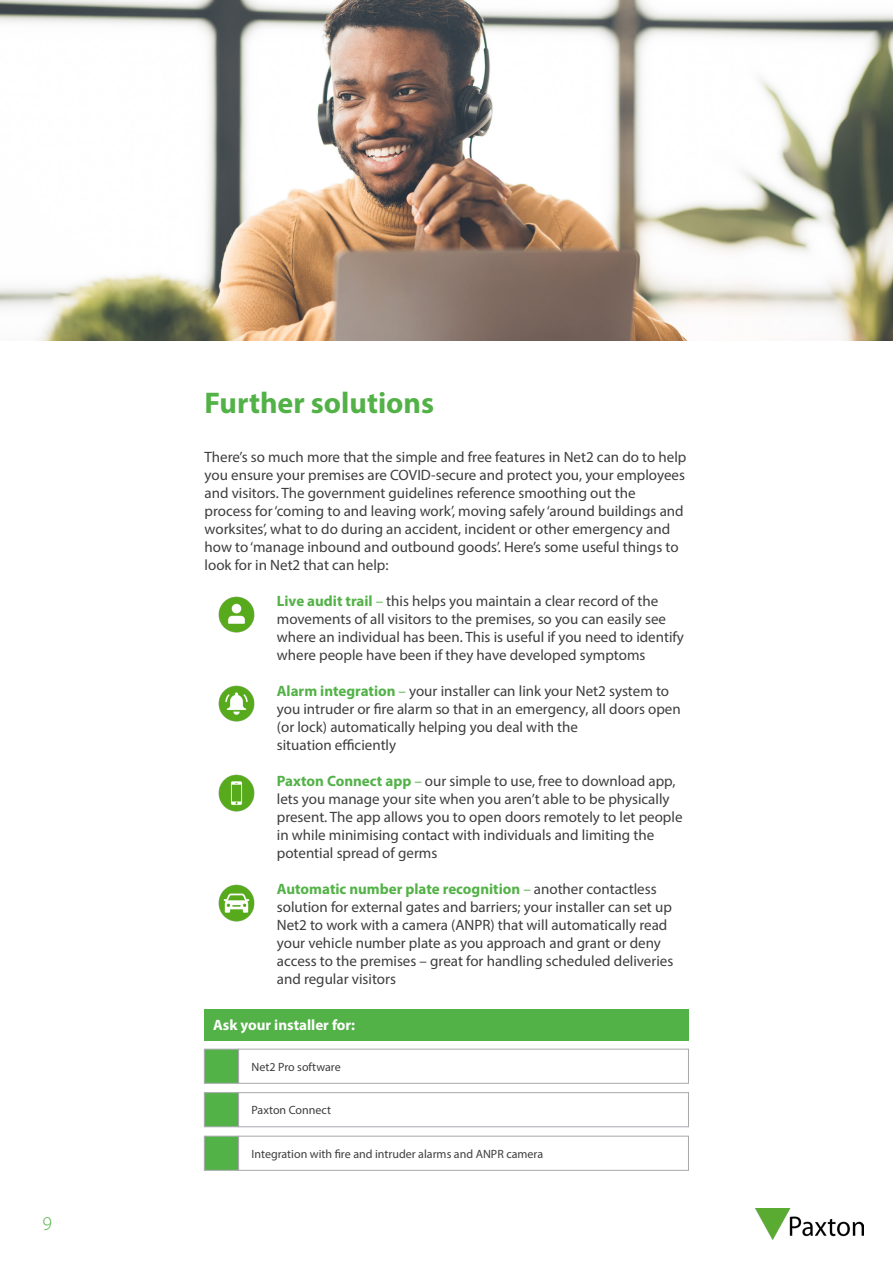
<style>
.page{position:relative;width:893px;height:1263px;background:#fff}
.page>*{position:absolute;margin:0;border:0;box-sizing:border-box;transform-origin:0 0}
.t1{font:700 30px "Myriad Pro";color:#53b247}
.t2{font:300 19.5px "Myriad Pro";color:#53b247}
.t3{font:15px/18px "Myriad Pro";color:#3e3e3f}
.t4{font:700 15px "Myriad Pro";color:#fff}
.t5{font:12px "Myriad Pro";color:#3e3e3f}
.s1{font-weight:700;color:#53b247}
.s2{color:#53b247}
</style>
<div class="page">
<img style="left:0;top:0;width:893px;height:341px">
<img style="left:219px;top:596px;width:36px;height:37px">
<img style="left:219px;top:686px;width:36px;height:36px">
<img style="left:219px;top:775px;width:36px;height:36px">
<img style="left:219px;top:885px;width:36px;height:36px">
<img style="left:756px;top:1209px;width:107px;height:30px">
<div style="left:205px;top:1009px;width:484px;height:31px;background:#53b247"></div>
<div style="left:238px;top:1049px;width:451px;height:34px;border:1px solid #a8a9ad"></div>
<div style="left:238px;top:1092px;width:451px;height:35px;border:1px solid #a8a9ad"></div>
<div style="left:238px;top:1136px;width:451px;height:34px;border:1px solid #a8a9ad"></div>
<div style="left:204px;top:1049px;width:35px;height:34px;background:#53b247;border:1px solid #a8a9ad"></div>
<div style="left:204px;top:1092px;width:35px;height:35px;background:#53b247;border:1px solid #a8a9ad"></div>
<div style="left:204px;top:1136px;width:35px;height:34px;background:#53b247;border:1px solid #a8a9ad"></div>
<p class="t2" style="left:43px;top:1212px;width:11px">9</p>
<p class="t1" style="left:205px;top:384px;width:231px">Further solutions</p>
<p class="t3" style="left:205px;top:448px;width:483px">There’s so much more that the simple and free features in Net2 can do to help you ensure your premises are COVID-secure and protect you, your employees and visitors. The government guidelines reference smoothing out the process for ‘coming to and leaving work’, moving safely ‘around buildings and worksites’, what to do during an accident, incident or other emergency and how to ‘manage inbound and outbound goods’. Here’s some useful things to look for in Net2 that can help:</p>
<p class="t3" style="left:277px;top:592px;width:409px"><span class="s1">Live audit trail</span> <span class="s2">–</span> this helps you maintain a clear record of the movements of all visitors to the premises, so you can easily see where an individual has been. This is useful if you need to identify where people have been if they have developed symptoms</p>
<p class="t3" style="left:277px;top:682px;width:405px"><span class="s1">Alarm integration</span> <span class="s2">–</span> your installer can link your Net2 system to you intruder or fire alarm so that in an emergency, all doors open (or lock) automatically helping you deal with the<br>situation efficiently</p>
<p class="t3" style="left:277px;top:772px;width:407px"><span class="s1">Paxton Connect app</span> <span class="s2">–</span> our simple to use, free to download app, lets you manage your site when you aren’t able to be physically present. The app allows you to open doors remotely to let people in while minimising contact with individuals and limiting the potential spread of germs</p>
<p class="t3" style="left:277px;top:880px;width:398px"><span class="s1">Automatic number plate recognition</span> <span class="s2">–</span> another contactless solution for external gates and barriers; your installer can set up Net2 to work with a camera (ANPR) that will automatically read your vehicle number plate as you approach and grant or deny access to the premises – great for handling scheduled deliveries and regular visitors</p>
<p class="t4" style="left:213px;top:1015px;width:144px">Ask your installer for:</p>
<p class="t5" style="left:252px;top:1059px;width:91px">Net2 Pro software</p>
<p class="t5" style="left:252px;top:1103px;width:81px">Paxton Connect</p>
<p class="t5" style="left:252px;top:1146px;width:293px">Integration with fire and intruder alarms and ANPR camera</p>
</div>
